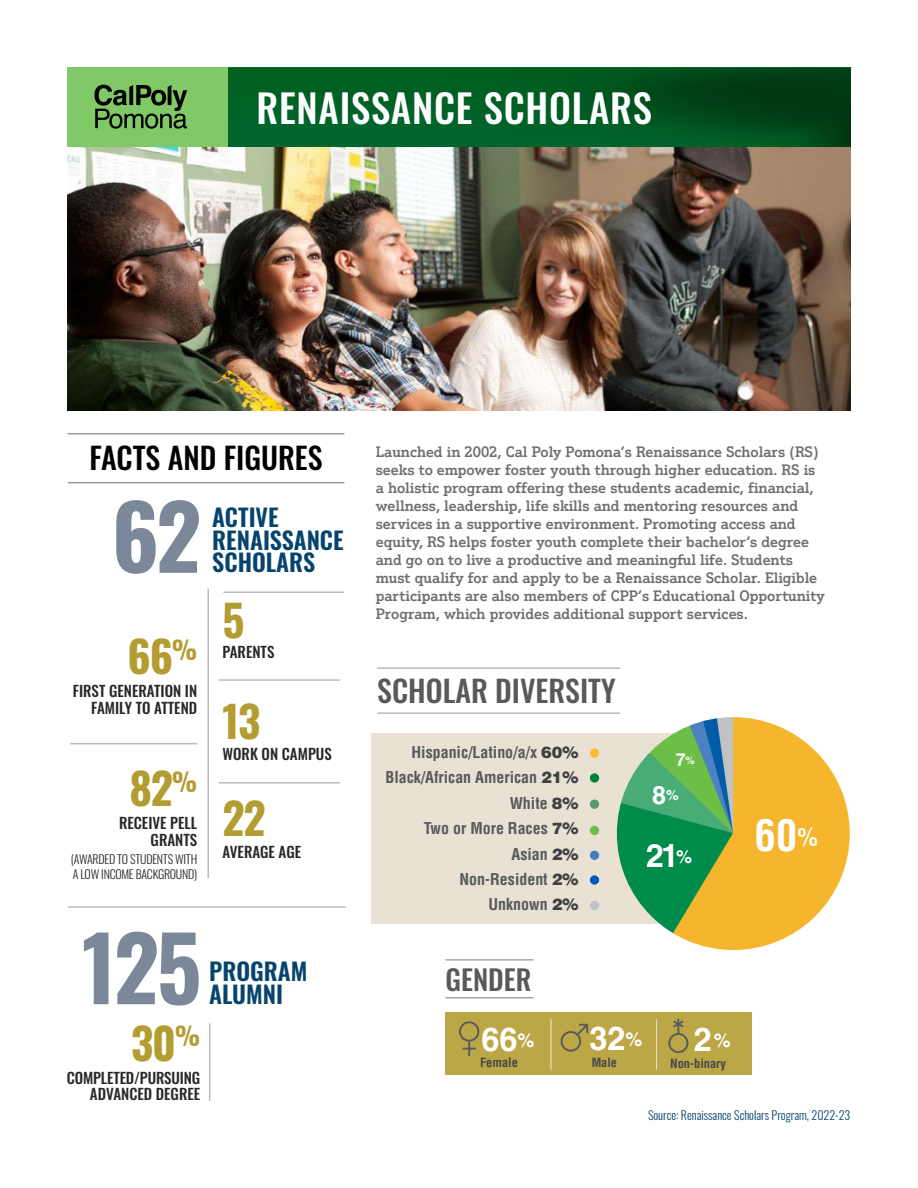
<style>
.page{position:relative;width:918px;height:1188px;background:#fff}
.page>*{position:absolute;margin:0;border:0;box-sizing:border-box;transform-origin:0 0}
.t1{font:700 88.5px "Oswald";color:#7a889a}
.t2{font:700 43.5px "Oswald";letter-spacing:-.03em;color:#b39c30}
.t3{font:700 condensed 42px "Helvetica LT Pro";color:#fff}
.t4{font:500 39px "Oswald";letter-spacing:.02em;color:#fff}
.t5{font:700 32.55px "Helvetica LT Pro";color:#fff}
.t6{font:700 31.95px "Helvetica LT Pro";color:#fff}
.t7{font:500 30px "Oswald";color:#58595b}
.t8{font:500 30px "Oswald";color:#000}
.t9{font:500 27.9px "Oswald";color:#58595b}
.t10{font:700 25.2px "Helvetica LT Pro";color:#fff}
.t11{font:600 24px/22.5px "Oswald";color:#06446d}
.t12{font:700 17.85px "Helvetica LT Pro";color:#fff}
.t13{font:700 condensed 15.9px/25.5px "Helvetica LT Pro";color:#58595b;text-align:right}
.t14{font:500 15px/16.4px "Oswald";color:#292829;text-align:right}
.t15{font:500 14.7px/18px "Justus Pro";color:#6d6e71}
.t16{font:700 condensed 12.45px "Helvetica LT Pro";color:#474749}
.t17{font:300 12px/15px "Oswald";letter-spacing:-.02em;color:#292829}
.t18{font:300 12px "Oswald";color:#06446d}
.s1{font-weight:900;font-stretch:normal;color:#404042}
.s2{font-size:10.35px}
.s3{font-size:14.1px}
.s4{font-size:18px}
.s5{font-size:19.05px}
.s6{font-size:24.45px}
</style>
<div class="page">
<svg style="left:228px;top:68px;width:622px;height:79px;background:#005721"></svg>
<div style="left:68px;top:68px;width:160px;height:79px;background:#81c966"></div>
<svg style="left:94px;top:85px;width:93px;height:44px"></svg>
<hr style="left:377px;top:667px;width:243px;height:2px;background:#a7a9ac">
<hr style="left:377px;top:712px;width:243px;height:2px;background:#a7a9ac">
<div style="left:371px;top:733px;width:410px;height:191px;background:#e9e1d3"></div>
<div style="left:590px;top:748px;width:9px;height:10px;background:#ffbb31;border-radius:50%"></div>
<div style="left:590px;top:773px;width:9px;height:10px;background:#00823f;border-radius:50%"></div>
<div style="left:590px;top:800px;width:9px;height:9px;background:#529972;border-radius:50%"></div>
<div style="left:590px;top:826px;width:9px;height:9px;background:#6ac04b;border-radius:50%"></div>
<div style="left:590px;top:851px;width:9px;height:9px;background:#467cc3;border-radius:50%"></div>
<div style="left:590px;top:875px;width:9px;height:10px;background:#005cb9;border-radius:50%"></div>
<div style="left:590px;top:901px;width:9px;height:9px;background:#c2c3c5;border-radius:50%"></div>
<img style="left:617px;top:717px;width:233px;height:233px;border-radius:116px">
<img style="left:68px;top:148px;width:782px;height:262px">
<div style="left:445px;top:1012px;width:306px;height:63px;background:#bca747"></div>
<hr style="left:550px;top:1019px;width:1px;height:51px;background:#fff">
<hr style="left:656px;top:1019px;width:1px;height:51px;background:#e2e2e2">
<svg style="left:668px;top:1019px;width:20px;height:34px"></svg>
<svg style="left:459px;top:1021px;width:20px;height:35px"></svg>
<svg style="left:561px;top:1023px;width:28px;height:29px"></svg>
<hr style="left:446px;top:959px;width:88px;height:2px;background:#808285">
<hr style="left:446px;top:997px;width:88px;height:1px;background:#808285">
<hr style="left:68px;top:906px;width:278px;height:2px;background:#a7a9ac">
<hr style="left:207px;top:589px;width:2px;height:289px;background:#a7a9ac">
<hr style="left:209px;top:1023px;width:1px;height:78px;background:#a7a9ac">
<hr style="left:70px;top:743px;width:127px;height:1px;background:#a7a9ac">
<hr style="left:219px;top:679px;width:121px;height:2px;background:#a7a9ac">
<hr style="left:223px;top:592px;width:121px;height:1px;background:#a7a9ac">
<hr style="left:219px;top:782px;width:121px;height:2px;background:#a7a9ac">
<hr style="left:68px;top:433px;width:276px;height:1px;background:#808285">
<hr style="left:68px;top:482px;width:276px;height:1px;background:#808285">
<h3 class="t4" style="left:256px;top:88px;width:397px">RENAISSANCE SCHOLARS</h3>
<h3 class="t8" style="left:89px;top:443px;width:235px">FACTS AND FIGURES</h3>
<h1 class="t1" style="left:112px;top:490px;width:91px">62</h1>
<h2 class="t2" style="left:128px;top:634px;width:71px">66<sup>%</sup></h2>
<p class="t14" style="left:73px;top:684px;width:126px">FIRST GENERATION IN<br>FAMILY TO ATTEND</p>
<h2 class="t2" style="left:129px;top:766px;width:69px">82<sup>%</sup></h2>
<p class="t14" style="left:119px;top:816px;width:80px">RECEIVE PELL<br>GRANTS</p>
<p class="t17" style="left:71px;top:850px;width:128px">(AWARDED TO STUDENTS WITH<br>A LOW INCOME BACKGROUND)</p>
<h3 class="t11" style="left:212px;top:508px;width:133px">ACTIVE<br>RENAISSANCE<br>SCHOLARS</h3>
<h2 class="t2" style="left:223px;top:598px;width:24px">5</h2>
<p class="t14" style="left:223px;top:644px;width:53px">PARENTS</p>
<h2 class="t2" style="left:223px;top:699px;width:39px">13</h2>
<p class="t14" style="left:223px;top:747px;width:111px">WORK ON CAMPUS</p>
<h2 class="t2" style="left:223px;top:795px;width:45px">22</h2>
<p class="t14" style="left:223px;top:845px;width:80px">AVERAGE AGE</p>
<h1 class="t1" style="left:82px;top:922px;width:121px">125</h1>
<h2 class="t2" style="left:131px;top:1020px;width:71px">30<sup>%</sup></h2>
<p class="t14" style="left:67px;top:1071px;width:135px">COMPLETED/PURSUING<br>ADVANCED DEGREE</p>
<h3 class="t11" style="left:209px;top:962px;width:100px">PROGRAM<br>ALUMNI</h3>
<p class="t15" style="left:376px;top:442px;width:450px">Launched in 2002, Cal Poly Pomona’s Renaissance Scholars (RS) seeks to empower foster youth through higher education. RS is a holistic program offering these students academic, financial, wellness, leadership, life skills and mentoring resources and services in a supportive environment. Promoting access and equity, RS helps foster youth complete their bachelor’s degree and go on to live a productive and meaningful life. Students must qualify for and apply to be a Renaissance Scholar. Eligible participants are also members of CPP’s Educational Opportunity Program, which provides additional support services.</p>
<h3 class="t7" style="left:377px;top:675px;width:240px">SCHOLAR DIVERSITY</h3>
<p class="t13" style="left:385px;top:739px;width:194px">Hispanic/Latino/a/x <span class="s1">60%<br></span>Black/African American <span class="s1">21%<br></span>White <span class="s1">8%<br></span>Two or More Races <span class="s1">7%<br></span>Asian <span class="s1">2%<br></span>Non-Resident <span class="s1">2%<br></span>Unknown <span class="s1">2%</span></p>
<h3 class="t9" style="left:446px;top:965px;width:87px">GENDER</h3>
<p class="t12" style="left:676px;top:749px;width:20px">7<span class="s2">%</span></p>
<h3 class="t10" style="left:652px;top:780px;width:28px">8<span class="s3">%</span></h3>
<h3 class="t6" style="left:646px;top:837px;width:47px">21<span class="s4">%</span></h3>
<h3 class="t5" style="left:589px;top:1019px;width:55px">32<span class="s5">%</span></h3>
<h3 class="t5" style="left:481px;top:1019px;width:55px">66<span class="s5">%</span></h3>
<h3 class="t5" style="left:694px;top:1019px;width:38px">2<span class="s5">%</span></h3>
<p class="t16" style="left:592px;top:1054px;width:27px">Male</p>
<p class="t16" style="left:480px;top:1054px;width:39px">Female</p>
<p class="t16" style="left:670px;top:1055px;width:57px">Non-binary</p>
<h3 class="t3" style="left:755px;top:808px;width:65px">60<span class="s6">%</span></h3>
<p class="t18" style="left:648px;top:1105px;width:204px">Source: Renaissance Scholars Program, 2022-23</p>
</div>
